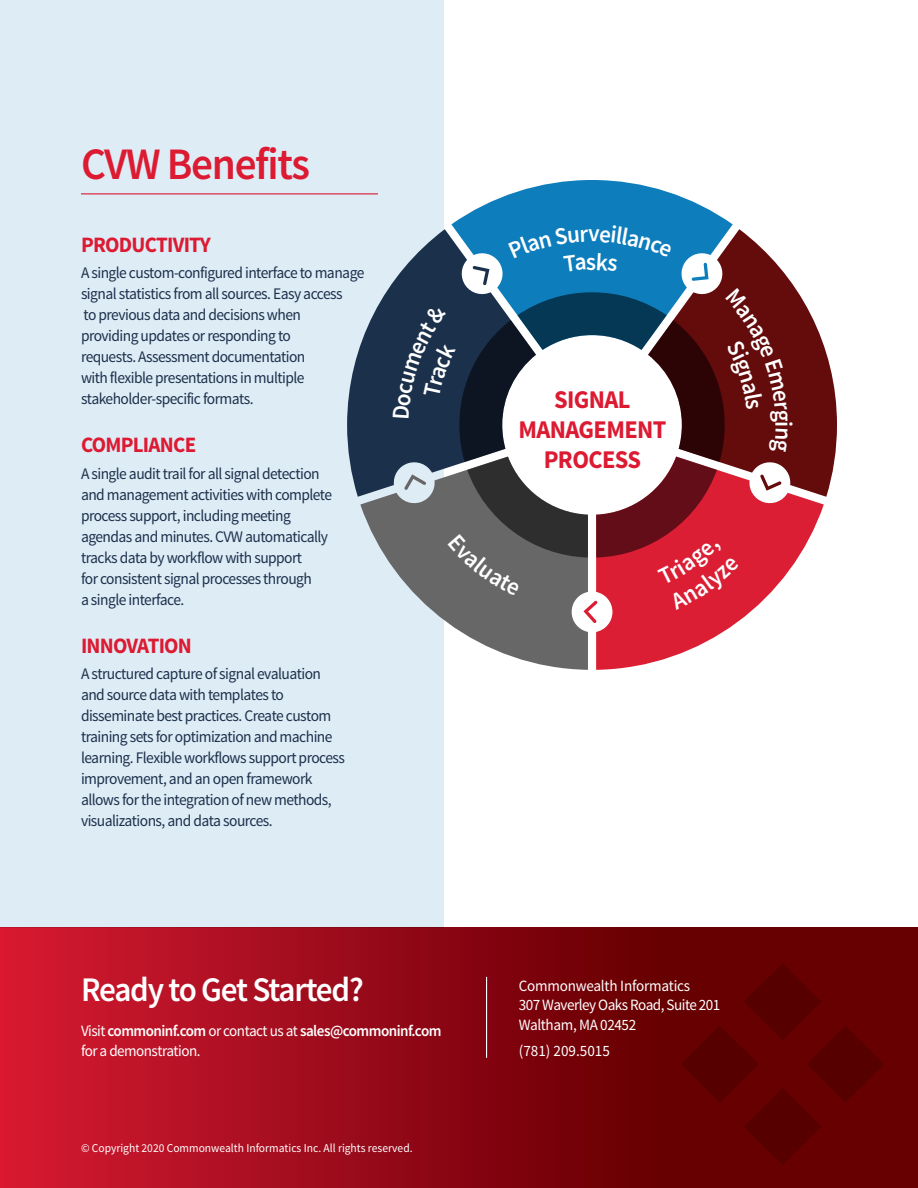
<style>
.page{position:relative;width:918px;height:1188px;background:#fff}
.page>*{position:absolute;margin:0;border:0;box-sizing:border-box;transform-origin:0 0}
.t1{font:600 45px "Source Sans Pro";letter-spacing:-.03em;color:#dc1a32;scale:.96 1}
.t2{font:600 34.5px "Source Sans Pro";letter-spacing:-.045em;color:#fff;scale:.96 1}
.t3{font:700 25.5px/30px "Source Sans Pro";letter-spacing:-.025em;color:#dc1a32;text-align:center;scale:.96 1}
.t4{font:600 24.3px "Source Sans Pro";color:#fff;scale:.96 1}
.t5{font:700 21.9px "Source Sans Pro";letter-spacing:-.035em;color:#dc1a32;scale:.96 1}
.t6{font:16.2px/21px "Source Sans Pro";letter-spacing:-.035em;color:#1d304b;scale:.96 1}
.t7{font:15.75px/19.5px "Source Sans Pro";letter-spacing:-.025em;color:#fff;scale:.96 1}
.t8{font:15.75px "Source Sans Pro";color:#fff;scale:.96 1}
.t9{font:12px "Source Sans Pro";color:#fff;scale:.96 1}
.s1{font-weight:600}
</style>
<div class="page">
<div style="left:0;top:0;width:444px;height:928px;background:#deecf6"></div>
<hr style="left:81px;top:193px;width:297px;height:1px;background:#dc1a32">
<svg style="left:0;top:928px;width:918px;height:260px;background:#8d0813"></svg>
<hr style="left:486px;top:977px;width:1px;height:81px;background:#fff">
<svg style="left:360px;top:497px;width:228px;height:173px"></svg>
<svg style="left:451px;top:180px;width:282px;height:45px;fill:#0d7dbb"></svg>
<svg style="left:788px;top:278px;width:49px;height:219px;fill:#640b0c"></svg>
<svg style="left:347px;top:282px;width:46px;height:215px;fill:#1b304b"></svg>
<svg style="left:596px;top:457px;width:228px;height:213px"></svg>
<svg style="left:393px;top:225px;width:395px;height:398px"></svg>
<p class="t1" style="left:81px;top:134px;width:240px">CVW Benefits</p>
<p class="t5" style="left:81px;top:231px;width:137px">PRODUCTIVITY</p>
<p class="t6" style="left:81px;top:263px;width:297px">A single custom-configured interface to manage signal statistics from all sources. Easy access<br>to previous data and decisions when<br>providing updates or responding to<br>requests. Assessment documentation<br>with flexible presentations in multiple stakeholder-specific formats.</p>
<p class="t5" style="left:81px;top:431px;width:122px">COMPLIANCE</p>
<p class="t6" style="left:81px;top:463px;width:263px">A single audit trail for all signal detection and management activities with complete process support, including meeting agendas and minutes. CVW automatically tracks data by workflow with support<br>for consistent signal processes through<br>a single interface.</p>
<p class="t5" style="left:81px;top:631px;width:117px">INNOVATION</p>
<p class="t6" style="left:81px;top:664px;width:276px">A structured capture of signal evaluation and source data with templates to disseminate best practices. Create custom training sets for optimization and machine learning. Flexible workflows support process improvement, and an open framework allows for the integration of new methods, visualizations, and data sources.</p>
<p class="t2" style="left:81px;top:967px;width:296px">Ready to Get Started?</p>
<p class="t7" style="left:81px;top:1022px;width:377px">Visit <span class="s1">commoninf.com</span> or contact us at <span class="s1">sales@commoninf.com </span>for a demonstration.</p>
<p class="t9" style="left:81px;top:1141px;width:347px">© Copyright 2020 Commonwealth Informatics Inc. All rights reserved.</p>
<p class="t3" style="left:518px;top:386px;width:156px">SIGNAL<br>MANAGEMENT<br>PROCESS</p>
<p class="t4" style="left:800px;top:421px;width:8px;rotate:90deg">i</p>
<p class="t7" style="left:519px;top:976px;width:212px">Commonwealth Informatics<br>307 Waverley Oaks Road, Suite 201<br>Waltham, MA 02452</p>
<p class="t8" style="left:519px;top:1041px;width:96px">(781) 209.5015</p>
</div>
